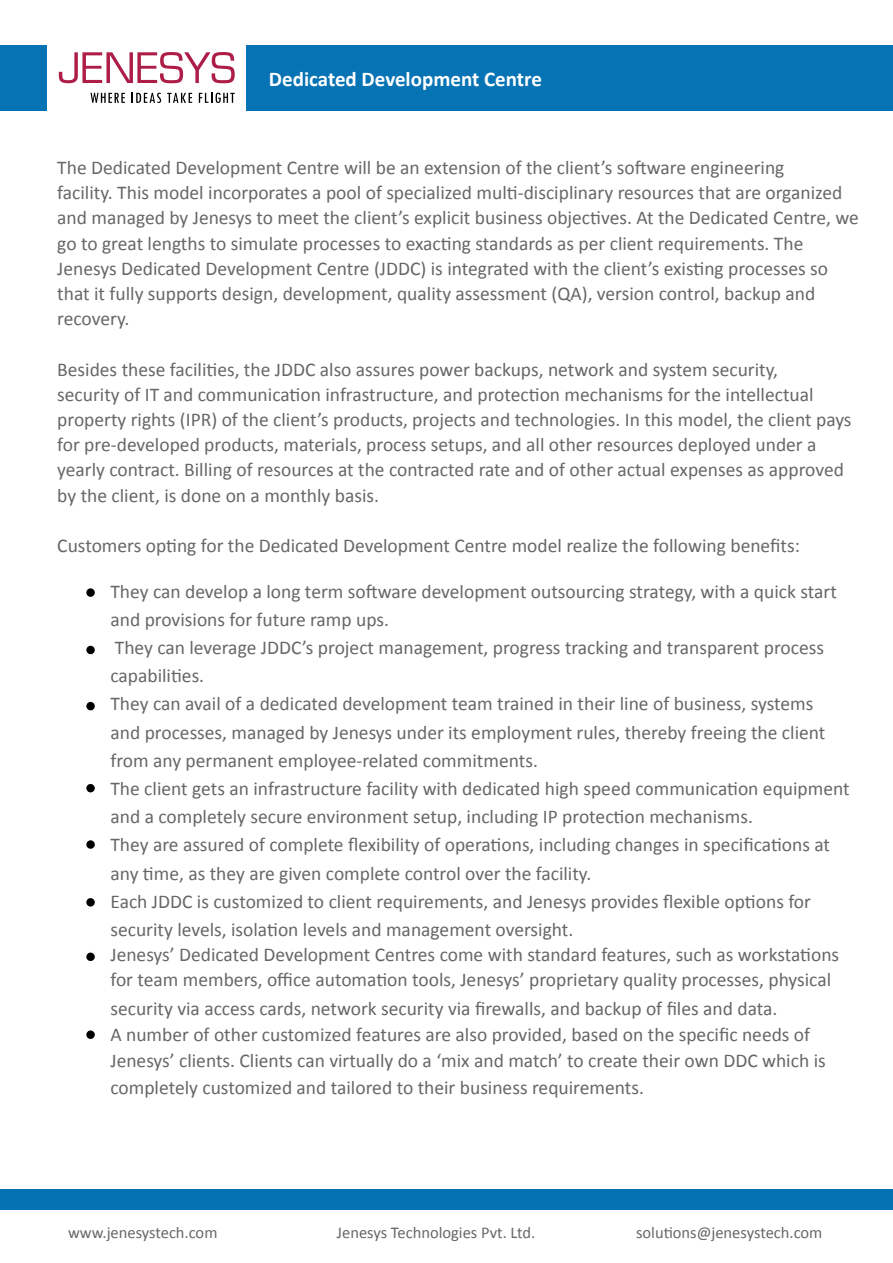
<style>
.page{position:relative;width:893px;height:1263px;background:#fff}
.page>*{position:absolute;margin:0;border:0;box-sizing:border-box;transform-origin:0 0}
.t1{font:700 21px "Calibri";color:#fff}
.t2{font:19.5px/25.2px "Calibri";color:#666767}
.t3{font:16.5px "Calibri";color:#666767}
</style>
<div class="page">
<svg style="left:91px;top:93px;width:34px;height:10px"></svg>
<svg style="left:132px;top:93px;width:29px;height:10px"></svg>
<svg style="left:167px;top:93px;width:25px;height:10px"></svg>
<svg style="left:199px;top:93px;width:36px;height:10px"></svg>
<svg style="left:59px;top:52px;width:176px;height:31px"></svg>
<div style="left:0;top:45px;width:47px;height:66px;background:#0673b4"></div>
<div style="left:247px;top:45px;width:646px;height:66px;background:#0673b4"></div>
<div style="left:0;top:1189px;width:893px;height:21px;background:#0572b3"></div>
<div style="left:86px;top:588px;width:10px;height:10px;background:#000;border-radius:50%"></div>
<div style="left:85px;top:587px;width:11px;height:11px;border:2px solid #fff;border-radius:50%"></div>
<div style="left:86px;top:645px;width:10px;height:10px;background:#000;border-radius:50%"></div>
<div style="left:85px;top:644px;width:11px;height:12px;border:2px solid #fff;border-radius:50%"></div>
<div style="left:86px;top:701px;width:10px;height:10px;background:#000;border-radius:50%"></div>
<div style="left:85px;top:700px;width:11px;height:12px;border:2px solid #fff;border-radius:50%"></div>
<div style="left:86px;top:783px;width:10px;height:10px;background:#000;border-radius:50%"></div>
<div style="left:85px;top:782px;width:11px;height:12px;border:2px solid #fff;border-radius:50%"></div>
<div style="left:86px;top:839px;width:10px;height:10px;background:#000;border-radius:50%"></div>
<div style="left:85px;top:839px;width:11px;height:11px;border:2px solid #fff;border-radius:50%"></div>
<div style="left:86px;top:897px;width:10px;height:10px;background:#000;border-radius:50%"></div>
<div style="left:85px;top:896px;width:11px;height:12px;border:2px solid #fff;border-radius:50%"></div>
<div style="left:86px;top:952px;width:10px;height:10px;background:#000;border-radius:50%"></div>
<div style="left:85px;top:951px;width:11px;height:11px;border:2px solid #fff;border-radius:50%"></div>
<div style="left:86px;top:1030px;width:10px;height:10px;background:#000;border-radius:50%"></div>
<div style="left:85px;top:1029px;width:11px;height:11px;border:2px solid #fff;border-radius:50%"></div>
<p class="t1" style="left:269px;top:65px;width:275px">Dedicated Development Centre</p>
<p class="t2" style="left:57px;top:155px;width:803px">The Dedicated Development Centre will be an extension of the client’s software engineering<br>facility. This model incorporates a pool of specialized multi-disciplinary resources that are organized and managed by Jenesys to meet the client’s explicit business objectives. At the Dedicated Centre, we go to great lengths to simulate processes to exacting standards as per client requirements. The Jenesys Dedicated Development Centre (JDDC) is integrated with the client’s existing processes so that it fully supports design, development, quality assessment (QA), version control, backup and recovery.</p>
<p class="t2" style="left:57px;top:357px;width:796px">Besides these facilities, the JDDC also assures power backups, network and system security,<br>security of IT and communication infrastructure, and protection mechanisms for the intellectual property rights (IPR) of the client’s products, projects and technologies. In this model, the client pays for pre-developed products, materials, process setups, and all other resources deployed under a yearly contract. Billing of resources at the contracted rate and of other actual expenses as approved by the client, is done on a monthly basis.</p>
<p class="t2" style="left:57px;top:533px;width:744px">Customers opting for the Dedicated Development Centre model realize the following benefits:</p>
<p class="t2" style="left:110px;top:577px;width:741px;line-height:28.2px">They can develop a long term software development outsourcing strategy, with a quick start and provisions for future ramp ups.<br>They can leverage JDDC’s project management, progress tracking and transparent process capabilities.<br>They can avail of a dedicated development team trained in their line of business, systems<br>and processes, managed by Jenesys under its employment rules, thereby freeing the client from any permanent employee-related commitments.<br>The client gets an infrastructure facility with dedicated high speed communication equipment and a completely secure environment setup, including IP protection mechanisms.<br>They are assured of complete flexibility of operations, including changes in specifications at any time, as they are given complete control over the facility.<br>Each JDDC is customized to client requirements, and Jenesys provides flexible options for security levels, isolation levels and management oversight.</p>
<p class="t2" style="left:110px;top:942px;width:730px">Jenesys’ Dedicated Development Centres come with standard features, such as workstations for team members, office automation tools, Jenesys’ proprietary quality processes, physical</p>
<p class="t2" style="left:110px;top:995px;width:717px;line-height:26.4px">security via access cards, network security via firewalls, and backup of files and data.<br>A number of other customized features are also provided, based on the specific needs of Jenesys’ clients. Clients can virtually do a ‘mix and match’ to create their own DDC which is completely customized and tailored to their business requirements.</p>
<p class="t3" style="left:68px;top:1222px;width:151px">www.jenesystech.com</p>
<p class="t3" style="left:337px;top:1222px;width:200px">Jenesys Technologies Pvt. Ltd.</p>
<p class="t3" style="left:636px;top:1222px;width:188px">solutions@jenesystech.com</p>
</div>
